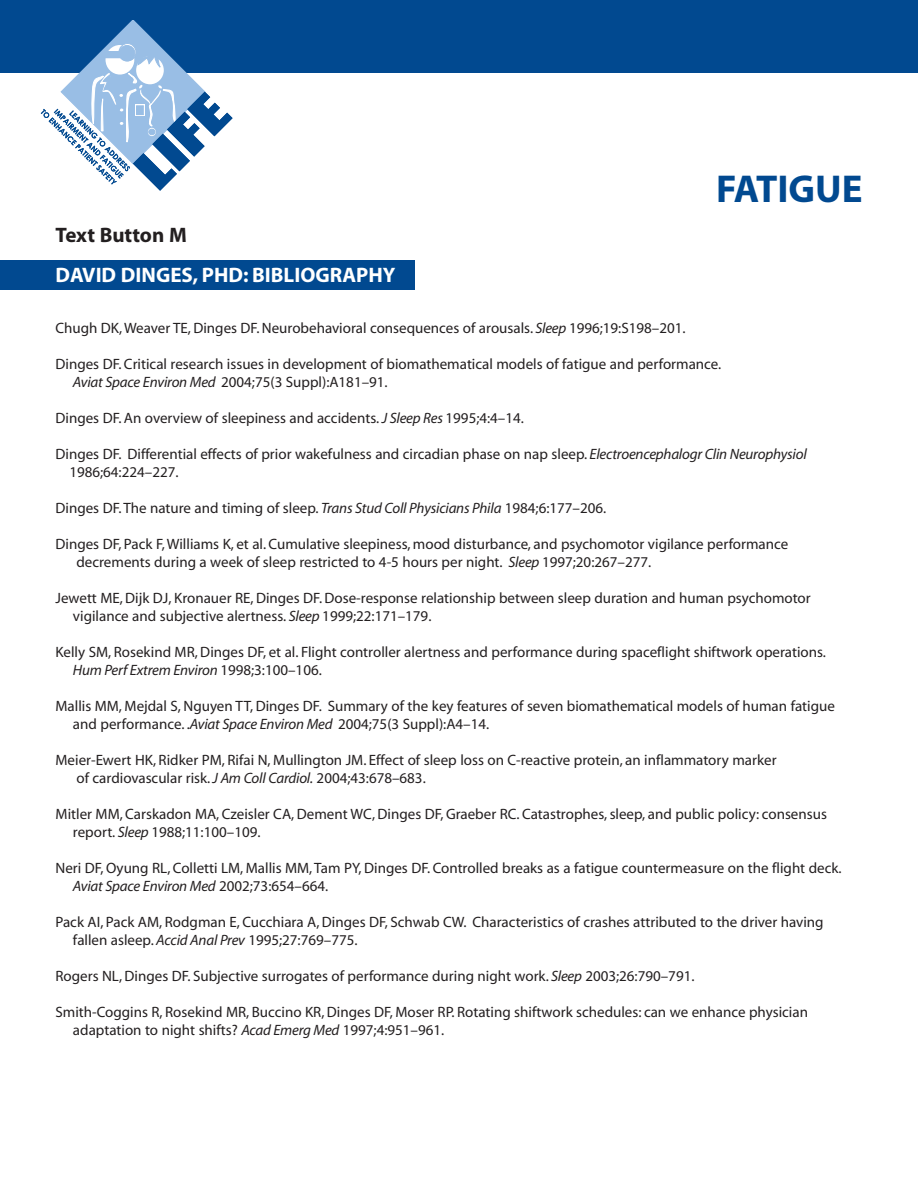
<style>
.page{position:relative;width:918px;height:1188px;background:#fff}
.page>*{position:absolute;margin:0;border:0;box-sizing:border-box;transform-origin:0 0}
.t1{font:700 39px "Myriad";color:#014990}
.t2{font:700 21px "Myriad";color:#fff}
.t3{font:700 21px "Myriad";color:#231f20}
.t4{font:15px/18px "Myriad";color:#231f20}
.s1{font-style:italic}
</style>
<div class="page">
<div style="left:0;top:0;width:918px;height:72px;background:#014990"></div>
<svg style="left:41px;top:20px;width:192px;height:171px"></svg>
<div style="left:0;top:261px;width:414px;height:29px;background:#014990"></div>
<h1 class="t1" style="left:716px;top:174px;width:148px">FATIGUE</h1>
<h2 class="t3" style="left:56px;top:227px;width:133px">Text Button M</h2>
<h2 class="t2" style="left:56px;top:267px;width:342px">DAVID DINGES, PHD: BIBLIOGRAPHY</h2>
<p class="t4" style="left:56px;top:320px;width:632px">Chugh DK, Weaver TE, Dinges DF. Neurobehavioral consequences of arousals. <span class="s1">Sleep</span> 1996;19:S198–201.</p>
<p class="t4" style="left:73px;top:356px;width:650px;text-indent:-17px">Dinges DF. Critical research issues in development of biomathematical models of fatigue and performance.<br><span class="s1">Aviat Space Environ Med</span> 2004;75(3 Suppl):A181–91.</p>
<p class="t4" style="left:56px;top:410px;width:470px">Dinges DF. An overview of sleepiness and accidents. <span class="s1">J Sleep Res</span> 1995;4:4–14.</p>
<p class="t4" style="left:69px;top:446px;width:739px;text-indent:-14px">Dinges DF. Differential effects of prior wakefulness and circadian phase on nap sleep. <span class="s1">Electroencephalogr Clin Neurophysiol<br></span>1986;64:224–227.</p>
<p class="t4" style="left:56px;top:500px;width:552px">Dinges DF. The nature and timing of sleep. <span class="s1">Trans Stud Coll Physicians Phila</span> 1984;6:177–206.</p>
<p class="t4" style="left:76px;top:536px;width:713px;text-indent:-21px">Dinges DF, Pack F, Williams K, et al. Cumulative sleepiness, mood disturbance, and psychomotor vigilance performance decrements during a week of sleep restricted to 4-5 hours per night. <span class="s1">Sleep</span> 1997;20:267–277.</p>
<p class="t4" style="left:73px;top:590px;width:739px;text-indent:-17px">Jewett ME, Dijk DJ, Kronauer RE, Dinges DF. Dose-response relationship between sleep duration and human psychomotor vigilance and subjective alertness. <span class="s1">Sleep</span> 1999;22:171–179.</p>
<p class="t4" style="left:73px;top:644px;width:755px;text-indent:-17px">Kelly SM, Rosekind MR, Dinges DF, et al. Flight controller alertness and performance during spaceflight shiftwork operations.<br><span class="s1">Hum Perf Extrem Environ</span> 1998;3:100–106.</p>
<p class="t4" style="left:73px;top:698px;width:763px;text-indent:-17px">Mallis MM, Mejdal S, Nguyen TT, Dinges DF. Summary of the key features of seven biomathematical models of human fatigue and performance. .<span class="s1">Aviat Space Environ Med</span> 2004;75(3 Suppl):A4–14.</p>
<p class="t4" style="left:76px;top:752px;width:702px;text-indent:-21px">Meier-Ewert HK, Ridker PM, Rifai N, Mullington JM. Effect of sleep loss on C-reactive protein, an inflammatory marker of cardiovascular risk. <span class="s1">J Am Coll Cardiol.</span> 2004;43:678–683.</p>
<p class="t4" style="left:73px;top:806px;width:755px;text-indent:-17px">Mitler MM, Carskadon MA, Czeisler CA, Dement WC, Dinges DF, Graeber RC. Catastrophes, sleep, and public policy: consensus report. <span class="s1">Sleep</span> 1988;11:100–109.</p>
<p class="t4" style="left:73px;top:860px;width:770px;text-indent:-17px">Neri DF, Oyung RL, Colletti LM, Mallis MM, Tam PY, Dinges DF. Controlled breaks as a fatigue countermeasure on the flight deck.<br><span class="s1">Aviat Space Environ Med</span> 2002;73:654–664.</p>
<p class="t4" style="left:73px;top:914px;width:752px;text-indent:-17px">Pack AI, Pack AM, Rodgman E, Cucchiara A, Dinges DF, Schwab CW. Characteristics of crashes attributed to the driver having fallen asleep. <span class="s1">Accid Anal Prev</span> 1995;27:769–775.</p>
<p class="t4" style="left:56px;top:968px;width:641px">Rogers NL, Dinges DF. Subjective surrogates of performance during night work. <span class="s1">Sleep</span> 2003;26:790–791.</p>
<p class="t4" style="left:73px;top:1004px;width:737px;text-indent:-17px">Smith-Coggins R, Rosekind MR, Buccino KR, Dinges DF, Moser RP. Rotating shiftwork schedules: can we enhance physician adaptation to night shifts? <span class="s1">Acad Emerg Med</span> 1997;4:951–961.</p>
</div>
